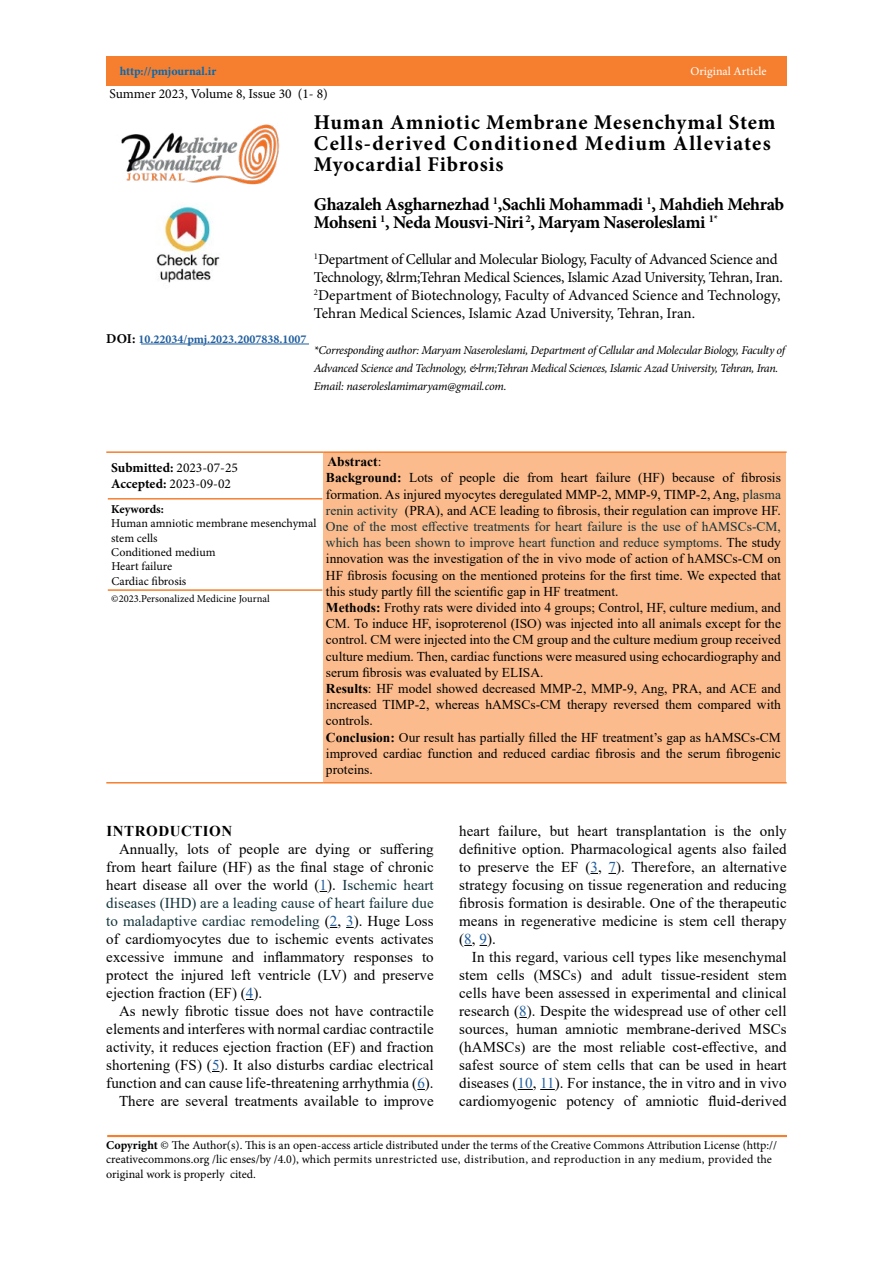
<style>
.page{position:relative;width:893px;height:1263px;background:#fff}
.page>*{position:absolute;margin:0;border:0;box-sizing:border-box;transform-origin:0 0}
.t1{font:700 21px/21px "Minion Pro";letter-spacing:.045em;color:#000}
.t2{font:700 18px/18px "Minion Pro";letter-spacing:-.02em;color:#000}
.t3{font:15px/18px "Times New Roman";letter-spacing:.005em;color:#000;text-align:justify}
.t4{font:15px/18px "Minion Pro";letter-spacing:-.015em;color:#000}
.t5{font:700 15px "Times New Roman";letter-spacing:.035em;color:#000}
.t6{font:13.5px/16.2px "Times New Roman";color:#000}
.t7{font:13.5px/16.2px "Minion Pro";color:#000}
.t8{font:700 13.5px "Times New Roman";color:#000}
.t9{font:12px/14.4px "Minion Pro";color:#000}
.t10{font:italic 12px/18px "Minion Pro";letter-spacing:-.025em;color:#000}
.t11{font:700 12px "Minion Pro";color:#215e9e}
.t12{font:700 12px "Minion Pro";letter-spacing:-.005em;color:#0069b5}
.t13{font:12px "Minion Pro";color:#fff}
.t14{font:700 12px "Minion Pro";letter-spacing:-.005em;color:#000}
.t15{font:10.5px "Minion Pro";color:#000}
.s1{font-size:13.5px;color:#000}
.s2{font-weight:700}
.s3{font-weight:400}
.s4{color:#13343b}
.s5{color:#215e9e}
</style>
<div class="page">
<div style="left:106px;top:56px;width:681px;height:29px;background:#f57f2f"></div>
<img style="left:121px;top:124px;width:159px;height:61px">
<img style="left:156px;top:206px;width:64px;height:77px">
<hr style="left:141px;top:344px;width:168px;height:1px;background:#215e9e">
<div style="left:323px;top:452px;width:463px;height:331px;background:#fbbb8c"></div>
<hr style="left:106px;top:451px;width:217px;height:2px;background:#f57f2f">
<hr style="left:108px;top:498px;width:214px;height:1px;background:#f57f2f">
<hr style="left:108px;top:589px;width:214px;height:2px;background:#f57f2f">
<hr style="left:106px;top:782px;width:217px;height:1px;background:#f57f2f">
<hr style="left:323px;top:451px;width:464px;height:2px;background:#f57f2f">
<hr style="left:323px;top:782px;width:464px;height:1px;background:#f57f2f">
<hr style="left:107px;top:1135px;width:680px;height:2px;background:#f57f2f">
<svg style="left:518px;top:1089px;width:15px;height:1px"></svg>
<svg style="left:540px;top:1089px;width:15px;height:1px"></svg>
<p class="t12" style="left:120px;top:62px;width:98px">http://pmjournal.ir</p>
<p class="t13" style="left:690px;top:63px;width:78px">Original Article</p>
<p class="t7" style="left:109px;top:86px;width:220px">Summer 2023, Volume 8, Issue 30 (1- 8)</p>
<h1 class="t1" style="left:314px;top:112px;width:463px">Human Amniotic Membrane Mesenchymal Stem<br>Cells-derived Conditioned Medium Alleviates<br>Myocardial Fibrosis</h1>
<p class="t2" style="left:314px;top:195px;width:472px">Ghazaleh Asgharnezhad <sup>1</sup>,Sachli Mohammadi <sup>1</sup>, Mahdieh Mehrab<br>Mohseni <sup>1</sup>, Neda Mousvi-Niri <sup>2</sup>, Maryam Naseroleslami <sup>1*</sup></p>
<p class="t4" style="left:314px;top:251px;width:470px"><sup>1</sup>Department of Cellular and Molecular Biology, Faculty of Advanced Science and Technology, &amp;lrm;Tehran Medical Sciences, Islamic Azad University, Tehran, Iran.<br><sup>2</sup>Department of Biotechnology, Faculty of Advanced Science and Technology, Tehran Medical Sciences, Islamic Azad University, Tehran, Iran.</p>
<p class="t10" style="left:314px;top:341px;width:473px">*Corresponding author: Maryam Naseroleslami, Department of Cellular and Molecular Biology, Faculty of<br>Advanced Science and Technology, &amp;lrm;Tehran Medical Sciences, Islamic Azad University, Tehran, Iran.<br>Email: naseroleslamimaryam@gmail.com.</p>
<p class="t11" style="left:106px;top:330px;width:202px"><span class="s1">DOI:</span> 10.22034/pmj.2023.2007838.1007</p>
<p class="t7" style="left:111px;top:460px;width:128px"><span class="s2">Submitted:</span> 2023-07-25<br><span class="s2">Accepted:</span> 2023-09-02</p>
<p class="t14" style="left:111px;top:500px;width:54px">Keywords:</p>
<p class="t9" style="left:111px;top:516px;width:207px">Human amniotic membrane mesenchymal stem cells<br>Conditioned medium<br>Heart failure<br>Cardiac fibrosis</p>
<p class="t15" style="left:111px;top:592px;width:160px">©2023.Personalized Medicine Journal</p>
<p class="t8" style="left:327px;top:451px;width:55px">Abstract<span class="s3">:</span></p>
<p class="t6" style="left:326px;top:469px;width:456px"><span class="s2">Background:</span> Lots of people die from heart failure (HF) because of fibrosis formation. As injured myocytes deregulated MMP-2, MMP-9, TIMP-2, Ang, <span class="s4">plasma renin activity</span> (PRA), and ACE leading to fibrosis, their regulation can improve HF.<br><span class="s4">One of the most effective treatments for heart failure is the use of hAMSCs-CM, which has been shown to improve heart function and reduce symptoms.</span> The study innovation was the investigation of the in vivo mode of action of hAMSCs-CM on HF fibrosis focusing on the mentioned proteins for the first time. We expected that this study partly fill the scientific gap in HF treatment.<br><span class="s2">Methods:</span> Frothy rats were divided into 4 groups; Control, HF, culture medium, and CM. To induce HF, isoproterenol (ISO) was injected into all animals except for the control. CM were injected into the CM group and the culture medium group received culture medium. Then, cardiac functions were measured using echocardiography and serum fibrosis was evaluated by ELISA.<br><span class="s2">Results</span>: HF model showed decreased MMP-2, MMP-9, Ang, PRA, and ACE and increased TIMP-2, whereas hAMSCs-CM therapy reversed them compared with controls.<br><span class="s2">Conclusion:</span> Our result has partially filled the HF treatment’s gap as hAMSCs-CM improved cardiac function and reduced cardiac fibrosis and the serum fibrogenic proteins.</p>
<p class="t5" style="left:107px;top:820px;width:127px">INTRODUCTION</p>
<p class="t3" style="left:106px;top:839px;width:329px;text-indent:13px">Annually, lots of people are dying or suffering from heart failure (HF) as the final stage of chronic heart disease all over the world (<span class="s5">1</span>). <span class="s4">Ischemic heart diseases (IHD) are a leading cause of heart failure due to maladaptive cardiac remodeling</span> (<span class="s5">2</span>, <span class="s5">3</span>). Huge Loss of cardiomyocytes due to ischemic events activates excessive immune and inflammatory responses to protect the injured left ventricle (LV) and preserve ejection fraction (EF) (<span class="s5">4</span>).</p>
<p class="t3" style="left:106px;top:1001px;width:329px;text-align:right">As newly fibrotic tissue does not have contractile elements and interferes with normal cardiac contractile activity, it reduces ejection fraction (EF) and fraction shortening (FS) (<span class="s5">5</span>). It also disturbs cardiac electrical function and can cause life-threatening arrhythmia (<span class="s5">6</span>).<br>There are several treatments available to improve</p>
<p class="t3" style="left:459px;top:821px;width:329px">heart failure, but heart transplantation is the only definitive option. Pharmacological agents also failed to preserve the EF (<span class="s5">3</span>, <span class="s5">7</span>). Therefore, an alternative strategy focusing on tissue regeneration and reducing fibrosis formation is desirable. One of the therapeutic means in regenerative medicine is stem cell therapy (<span class="s5">8</span>, <span class="s5">9</span>).</p>
<p class="t3" style="left:459px;top:947px;width:329px;text-indent:13px">In this regard, various cell types like mesenchymal stem cells (MSCs) and adult tissue-resident stem cells have been assessed in experimental and clinical research (<span class="s5">8</span>). Despite the widespread use of other cell sources, human amniotic membrane-derived MSCs (hAMSCs) are the most reliable cost-effective, and safest source of stem cells that can be used in heart diseases (<span class="s5">10</span>, <span class="s5">11</span>). For instance, the in vitro and in vivo cardiomyogenic potency of amniotic fluid-derived</p>
<p class="t9" style="left:106px;top:1138px;width:672px"><span class="s2">Copyright</span> © The Author(s). This is an open-access article distributed under the terms of the Creative Commons Attribution License (http:// creativecommons.org /lic enses/by /4.0), which permits unrestricted use, distribution, and reproduction in any medium, provided the original work is properly cited.</p>
</div>
